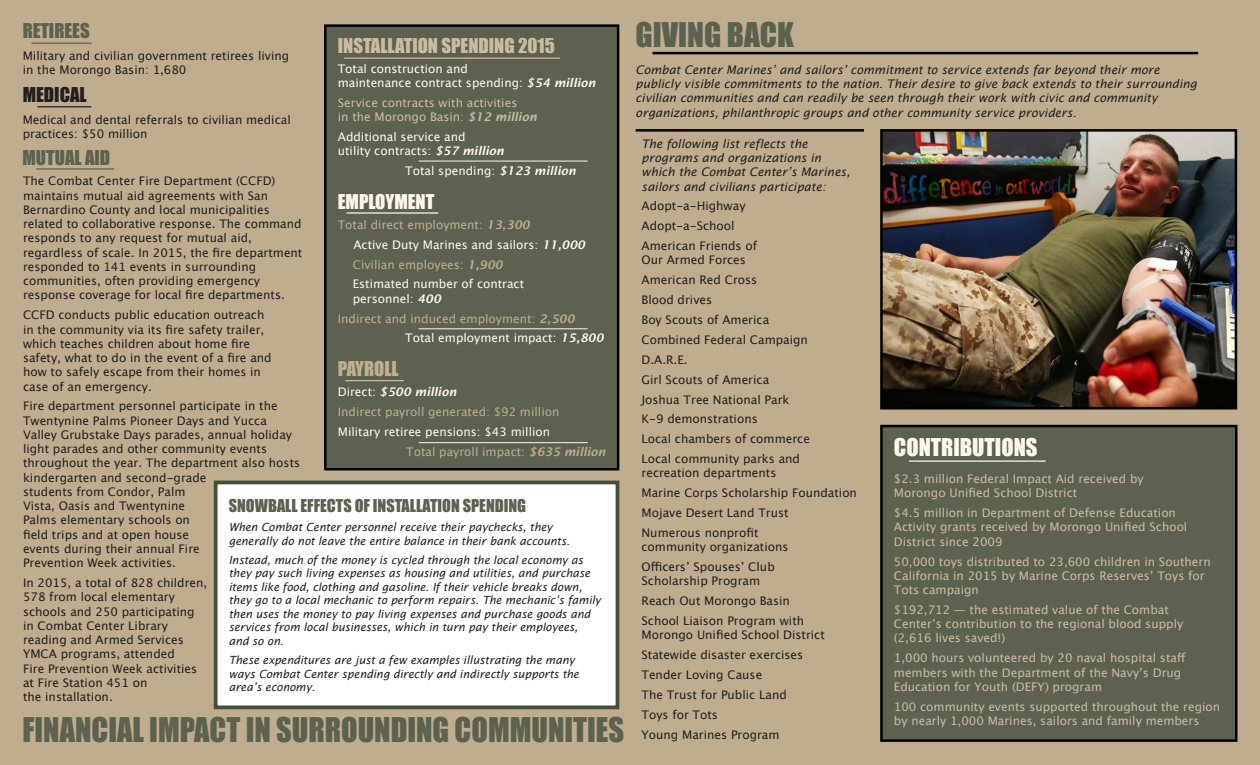
<style>
.page{position:relative;width:1260px;height:765px;background:#c0ad8f}
.page>*{position:absolute;margin:0;border:0;box-sizing:border-box;transform-origin:0 0}
.t1{font:31.25px "Impact";color:#5d6250}
.t2{font:22.5px "Impact";color:#fff6ed}
.t3{font:18.75px "Impact";color:#cbbba2}
.t4{font:18.75px "Impact";color:#5d6250}
.t5{font:18.75px "Impact";color:#fff6ed}
.t6{font:18.75px "Impact";color:#c0ad8f}
.t7{font:18.75px "Impact";color:#231f20}
.t8{font:16.25px "Impact";color:#5d6250}
.t9{font:11.88px/14.2px "Lucida Grande";color:#231f20}
.t10{font:11.88px/14.2px "Lucida Grande";color:#cbbba2}
.t11{font:italic 11.88px/14.2px "Lucida Sans";color:#231f20}
.t12{font:11.88px/14.2px "Lucida Grande";color:#fff6ed}
.t13{font:11.88px "Lucida Grande";color:#c0ad8f}
.t14{font:italic 600 11.88px "Lucida Sans";color:#fff6ed}
.t15{font:italic 11.25px/13.5px "Lucida Sans";color:#231f20}
.s1{font-family:"Lucida Sans";font-weight:600;font-style:italic}
.s2{font-family:"Lucida Grande";font-weight:400;font-style:normal}
</style>
<div class="page">
<hr style="left:652px;top:52px;width:546px;height:2px;background:#000">
<hr style="left:636px;top:129px;width:228px;height:3px;background:#000">
<div style="left:881px;top:426px;width:355px;height:315px;background:#5d6250"></div>
<div style="left:880px;top:425px;width:358px;height:317px;border:2px solid #000"></div>
<img style="left:883px;top:132px;width:351px;height:275px">
<div style="left:880px;top:129px;width:357px;height:281px;border:2px solid #000"></div>
<div style="left:325px;top:26px;width:293px;height:443px;background:#5d6250"></div>
<div style="left:324px;top:24px;width:295px;height:446px;border:2px solid #000"></div>
<hr style="left:909px;top:460px;width:137px;height:2px;background:#fff6ed">
<div style="left:216px;top:482px;width:402px;height:225px;background:#fff"></div>
<div style="left:214px;top:481px;width:405px;height:228px;border:4px solid #464e3a"></div>
<hr style="left:31px;top:43px;width:61px;height:1px;background:#5d6250">
<hr style="left:37px;top:106px;width:54px;height:1px;background:#231f20">
<hr style="left:36px;top:168px;width:78px;height:2px;background:#5d6250">
<hr style="left:344px;top:58px;width:216px;height:1px;background:#cbbba2">
<hr style="left:419px;top:161px;width:169px;height:1px;background:#fff6ed">
<hr style="left:347px;top:212px;width:91px;height:2px;background:#fff6ed">
<hr style="left:345px;top:380px;width:59px;height:1px;background:#cbbba2">
<hr style="left:419px;top:328px;width:169px;height:1px;background:#fff8f0">
<hr style="left:419px;top:442px;width:169px;height:1px;background:#fff6ed">
<p class="t4" style="left:23px;top:16px;width:69px">RETIREES</p>
<p class="t9" style="left:23px;top:49px;width:268px">Military and civilian government retirees living in the Morongo Basin: 1,680</p>
<p class="t7" style="left:23px;top:80px;width:66px">MEDICAL</p>
<p class="t9" style="left:23px;top:113px;width:270px">Medical and dental referrals to civilian medical practices: $50 million</p>
<p class="t9" style="left:23px;top:174px;width:281px">The Combat Center Fire Department (CCFD) maintains mutual aid agreements with San Bernardino County and local municipalities related to collaborative response. The command responds to any request for mutual aid, regardless of scale. In 2015, the fire department responded to 141 events in surrounding communities, often providing emergency response coverage for local fire departments.</p>
<p class="t9" style="left:23px;top:308px;width:250px">CCFD conducts public education outreach in the community via its fire safety trailer, which teaches children about home fire safety, what to do in the event of a fire and how to safely escape from their homes in case of an emergency.</p>
<p class="t9" style="left:23px;top:399px;width:279px">Fire department personnel participate in the Twentynine Palms Pioneer Days and Yucca Valley Grubstake Days parades, annual holiday light parades and other community events throughout the year. The department also hosts kindergarten and second-grade<br>students from Condor, Palm<br>Vista, Oasis and Twentynine<br>Palms elementary schools on<br>field trips and at open house<br>events during their annual Fire<br>Prevention Week activities.</p>
<p class="t9" style="left:23px;top:576px;width:186px">In 2015, a total of 828 children,<br>578 from local elementary schools and 250 participating in Combat Center Library reading and Armed Services<br>YMCA programs, attended<br>Fire Prevention Week activities at Fire Station 451 on<br>the installation.</p>
<p class="t3" style="left:338px;top:31px;width:218px">INSTALLATION SPENDING 2015</p>
<p class="t12" style="left:338px;top:62px;width:259px">Total construction and<br>maintenance contract spending: <span class="s1">$54 million</span></p>
<p class="t10" style="left:338px;top:96px;width:200px">Service contracts with activities<br>in the Morongo Basin: <span class="s1">$12 million</span></p>
<p class="t12" style="left:338px;top:130px;width:168px">Additional service and<br>utility contracts: <span class="s1">$57 million</span></p>
<p class="t12" style="left:405px;top:164px;width:172px">Total spending: <span class="s1">$123 million</span></p>
<p class="t5" style="left:338px;top:187px;width:98px">EMPLOYMENT</p>
<p class="t13" style="left:338px;top:218px;width:193px">Total direct employment: <span class="s1">13,300</span></p>
<p class="t12" style="left:353px;top:237px;width:233px">Active Duty Marines and sailors: <span class="s1">11,000</span></p>
<p class="t13" style="left:353px;top:258px;width:151px">Civilian employees: <span class="s1">1,900</span></p>
<p class="t12" style="left:353px;top:277px;width:173px">Estimated number of contract personnel: <span class="s1">400</span></p>
<p class="t13" style="left:338px;top:312px;width:238px">Indirect and induced employment: <span class="s1">2,500</span></p>
<p class="t12" style="left:405px;top:331px;width:200px">Total employment impact: <span class="s1">15,800</span></p>
<p class="t6" style="left:338px;top:354px;width:62px">PAYROLL</p>
<p class="t14" style="left:338px;top:385px;width:120px"><span class="s2">Direct:</span> $500 million</p>
<p class="t13" style="left:338px;top:405px;width:223px">Indirect payroll generated: $92 million</p>
<p class="t12" style="left:338px;top:425px;width:214px">Military retiree pensions: $43 million</p>
<p class="t13" style="left:406px;top:445px;width:201px">Total payroll impact: <span class="s1">$635 million</span></p>
<p class="t4" style="left:22px;top:143px;width:89px">MUTUAL AID</p>
<p class="t8" style="left:229px;top:493px;width:299px">SNOWBALL EFFECTS OF INSTALLATION SPENDING</p>
<p class="t15" style="left:229px;top:521px;width:343px">When Combat Center personnel receive their paychecks, they generally do not leave the entire balance in their bank accounts.</p>
<p class="t15" style="left:229px;top:553px;width:374px">Instead, much of the money is cycled through the local economy as they pay such living expenses as housing and utilities, and purchase items like food, clothing and gasoline. If their vehicle breaks down, they go to a local mechanic to perform repairs. The mechanic’s family then uses the money to pay living expenses and purchase goods and services from local businesses, which in turn pay their employees,<br>and so on.</p>
<p class="t15" style="left:229px;top:653px;width:352px">These expenditures are just a few examples illustrating the many ways Combat Center spending directly and indirectly supports the area’s economy.</p>
<p class="t1" style="left:22px;top:706px;width:603px">FINANCIAL IMPACT IN SURROUNDING COMMUNITIES</p>
<p class="t1" style="left:636px;top:11px;width:160px">GIVING BACK</p>
<p class="t11" style="left:636px;top:63px;width:563px">Combat Center Marines’ and sailors’ commitment to service extends far beyond their more publicly visible commitments to the nation. Their desire to give back extends to their surrounding civilian communities and can readily be seen through their work with civic and community organizations, philanthropic groups and other community service providers.</p>
<p class="t11" style="left:642px;top:136px;width:210px">The following list reflects the programs and organizations in which the Combat Center’s Marines, sailors and civilians participate:</p>
<p class="t9" style="left:642px;top:199px;width:106px">Adopt-a-Highway</p>
<p class="t9" style="left:642px;top:219px;width:95px">Adopt-a-School</p>
<p class="t9" style="left:642px;top:239px;width:117px">American Friends of<br>Our Armed Forces</p>
<p class="t9" style="left:642px;top:273px;width:117px">American Red Cross</p>
<p class="t9" style="left:642px;top:293px;width:72px">Blood drives</p>
<p class="t9" style="left:642px;top:313px;width:129px">Boy Scouts of America</p>
<p class="t9" style="left:642px;top:333px;width:168px">Combined Federal Campaign</p>
<p class="t9" style="left:642px;top:353px;width:48px">D.A.R.E.</p>
<p class="t9" style="left:642px;top:372px;width:129px">Girl Scouts of America</p>
<p class="t9" style="left:642px;top:392px;width:149px">Joshua Tree National Park</p>
<p class="t9" style="left:642px;top:412px;width:118px">K-9 demonstrations</p>
<p class="t9" style="left:642px;top:432px;width:170px">Local chambers of commerce</p>
<p class="t9" style="left:642px;top:452px;width:160px">Local community parks and recreation departments</p>
<p class="t9" style="left:642px;top:486px;width:217px">Marine Corps Scholarship Foundation</p>
<p class="t9" style="left:642px;top:506px;width:149px">Mojave Desert Land Trust</p>
<p class="t9" style="left:642px;top:526px;width:149px">Numerous nonprofit community organizations</p>
<p class="t9" style="left:642px;top:560px;width:135px">Officers’ Spouses’ Club<br>Scholarship Program</p>
<p class="t9" style="left:642px;top:594px;width:150px">Reach Out Morongo Basin</p>
<p class="t9" style="left:642px;top:614px;width:185px">School Liaison Program with<br>Morongo Unified School District</p>
<p class="t9" style="left:642px;top:648px;width:163px">Statewide disaster exercises</p>
<p class="t9" style="left:642px;top:668px;width:122px">Tender Loving Cause</p>
<p class="t9" style="left:642px;top:688px;width:147px">The Trust for Public Land</p>
<p class="t9" style="left:642px;top:708px;width:78px">Toys for Tots</p>
<p class="t9" style="left:642px;top:728px;width:140px">Young Marines Program</p>
<p class="t2" style="left:894px;top:430px;width:145px">CONTRIBUTIONS</p>
<p class="t10" style="left:894px;top:472px;width:251px">$2.3 million Federal Impact Aid received by<br>Morongo Unified School District</p>
<p class="t10" style="left:894px;top:506px;width:295px">$4.5 million in Department of Defense Education<br>Activity grants received by Morongo Unified School<br>District since 2009</p>
<p class="t10" style="left:894px;top:554px;width:318px">50,000 toys distributed to 23,600 children in Southern<br>California in 2015 by Marine Corps Reserves’ Toys for<br>Tots campaign</p>
<p class="t10" style="left:894px;top:603px;width:291px">$192,712 — the estimated value of the Combat<br>Center’s contribution to the regional blood supply (2,616 lives saved!)</p>
<p class="t10" style="left:894px;top:651px;width:293px">1,000 hours volunteered by 20 naval hospital staff members with the Department of the Navy’s Drug<br>Education for Youth (DEFY) program</p>
<p class="t10" style="left:894px;top:699px;width:328px">100 community events supported throughout the region by nearly 1,000 Marines, sailors and family members</p>
</div>
